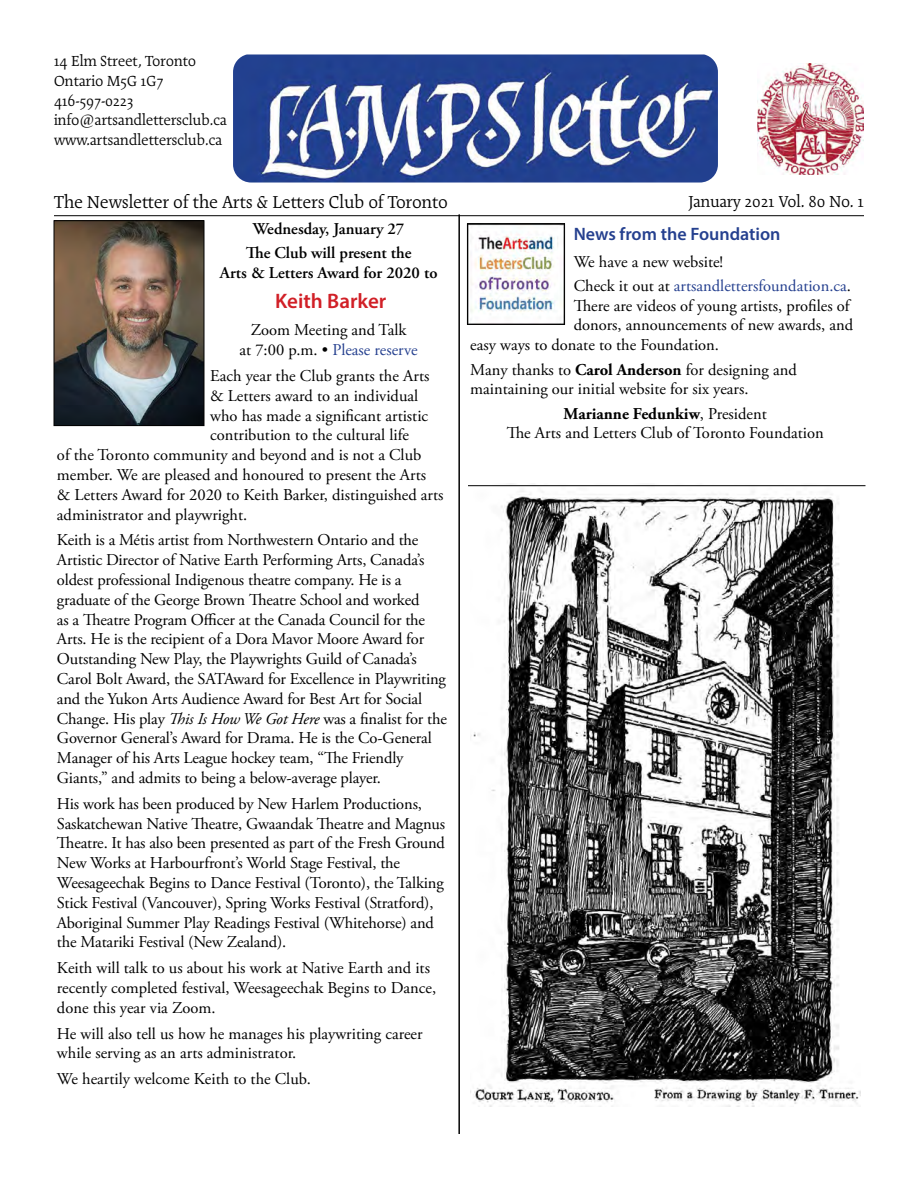
<style>
.page{position:relative;width:918px;height:1188px;background:#fff}
.page>*{position:absolute;margin:0;border:0;box-sizing:border-box;transform-origin:0 0}
.t1{font:600 21px "Myriad Pro";color:#d12027}
.t2{font:19.5px "Cartier Book Pro";color:#000}
.t3{font:600 18px "Myriad Pro";color:#25408f}
.t4{font:18px "Cartier Book Pro";color:#000}
.t5{font:16.5px/19.8px "Adobe Garamond Pro";letter-spacing:-.01em;color:#000}
.t6{font:16.5px/19.8px "Cartier Book Pro";color:#000}
.t7{font:600 16.5px/24.3px "Adobe Garamond Pro";color:#000;text-align:center}
.s1{color:#25408f}
.s2{font-style:italic}
.s3{font-weight:700}
</style>
<div class="page">
<img style="left:56px;top:222px;width:146px;height:202px">
<div style="left:54px;top:220px;width:150px;height:206px;border:1px solid #000"></div>
<img style="left:470px;top:483px;width:390px;height:623px">
<img style="left:470px;top:234px;width:88px;height:89px">
<div style="left:467px;top:224px;width:98px;height:101px;border:1px solid #000"></div>
<hr style="left:468px;top:485px;width:398px;height:1px;background:#000">
<hr style="left:459px;top:214px;width:1px;height:920px;background:#000">
<img style="left:233px;top:54px;width:485px;height:129px">
<img style="left:758px;top:63px;width:106px;height:111px">
<hr style="left:54px;top:215px;width:810px;height:1px;background:#000">
<p class="t6" style="left:54px;top:51px;width:175px">14 Elm Street, Toronto<br>Ontario M5G 1G7<br>416-597-0223 info@artsandlettersclub.ca www.artsandlettersclub.ca</p>
<p class="t2" style="left:54px;top:190px;width:396px">The Newsletter of the Arts &amp; Letters Club of Toronto</p>
<p class="t4" style="left:689px;top:190px;width:177px">January 2021 Vol. 80 No. 1</p>
<p class="t7" style="left:246px;top:217px;width:167px">Wednesday, January 27<br>The Club will present the</p>
<p class="t7" style="left:220px;top:261px;width:219px">Arts &amp; Letters Award for 2020 to</p>
<p class="t1" style="left:275px;top:288px;width:113px">Keith Barker</p>
<p class="t5" style="left:240px;top:321px;width:180px;text-align:center">Zoom Meeting and Talk<br>at 7:00 p.m. • <span class="s1">Please reserve</span></p>
<p class="t5" style="left:210px;top:366px;width:221px">Each year the Club grants the Arts</p>
<p class="t5" style="left:210px;top:386px;width:210px">&amp; Letters award to an individual</p>
<p class="t5" style="left:210px;top:406px;width:220px">who has made a significant artistic</p>
<p class="t5" style="left:210px;top:426px;width:200px">contribution to the cultural life</p>
<p class="t5" style="left:57px;top:446px;width:366px">of the Toronto community and beyond and is not a Club</p>
<p class="t5" style="left:57px;top:465px;width:371px">member. We are pleased and honoured to present the Arts</p>
<p class="t5" style="left:57px;top:485px;width:388px">&amp; Letters Award for 2020 to Keith Barker, distinguished arts</p>
<p class="t5" style="left:57px;top:505px;width:192px">administrator and playwright.</p>
<p class="t5" style="left:57px;top:531px;width:391px">Keith is a Métis artist from Northwestern Ontario and the Artistic Director of Native Earth Performing Arts, Canada’s oldest professional Indigenous theatre company. He is a graduate of the George Brown Theatre School and worked<br>as a Theatre Program Officer at the Canada Council for the Arts. He is the recipient of a Dora Mavor Moore Award for Outstanding New Play, the Playwrights Guild of Canada’s Carol Bolt Award, the SATAward for Excellence in Playwriting and the Yukon Arts Audience Award for Best Art for Social Change. His play <span class="s2">This Is How We Got Here</span> was a finalist for the Governor General’s Award for Drama. He is the Co-General Manager of his Arts League hockey team, “The Friendly Giants,” and admits to being a below-average player.</p>
<p class="t5" style="left:57px;top:794px;width:390px">His work has been produced by New Harlem Productions, Saskatchewan Native Theatre, Gwaandak Theatre and Magnus Theatre. It has also been presented as part of the Fresh Ground New Works at Harbourfront’s World Stage Festival, the Weesageechak Begins to Dance Festival (Toronto), the Talking Stick Festival (Vancouver), Spring Works Festival (Stratford), Aboriginal Summer Play Readings Festival (Whitehorse) and the Matariki Festival (New Zealand).</p>
<p class="t5" style="left:57px;top:959px;width:381px">Keith will talk to us about his work at Native Earth and its recently completed festival, Weesageechak Begins to Dance, done this year via Zoom.</p>
<p class="t5" style="left:57px;top:1024px;width:367px">He will also tell us how he manages his playwriting career while serving as an arts administrator.</p>
<p class="t5" style="left:57px;top:1070px;width:255px">We heartily welcome Keith to the Club.</p>
<p class="t3" style="left:574px;top:223px;width:208px">News from the Foundation</p>
<p class="t5" style="left:574px;top:250px;width:279px;line-height:24.3px">We have a new website!<br>Check it out at <span class="s1">artsandlettersfoundation.ca</span>.</p>
<p class="t5" style="left:574px;top:296px;width:277px">There are videos of young artists, profiles of</p>
<p class="t5" style="left:574px;top:316px;width:281px">donors, announcements of new awards, and</p>
<p class="t5" style="left:470px;top:336px;width:250px">easy ways to donate to the Foundation.</p>
<p class="t5" style="left:470px;top:360px;width:328px">Many thanks to <span class="s3">Carol Anderson</span> for designing and maintaining our initial website for six years.</p>
<p class="t5" style="left:507px;top:404px;width:318px;text-align:center"><span class="s3">Marianne Fedunkiw</span>, President<br>The Arts and Letters Club of Toronto Foundation</p>
</div>
